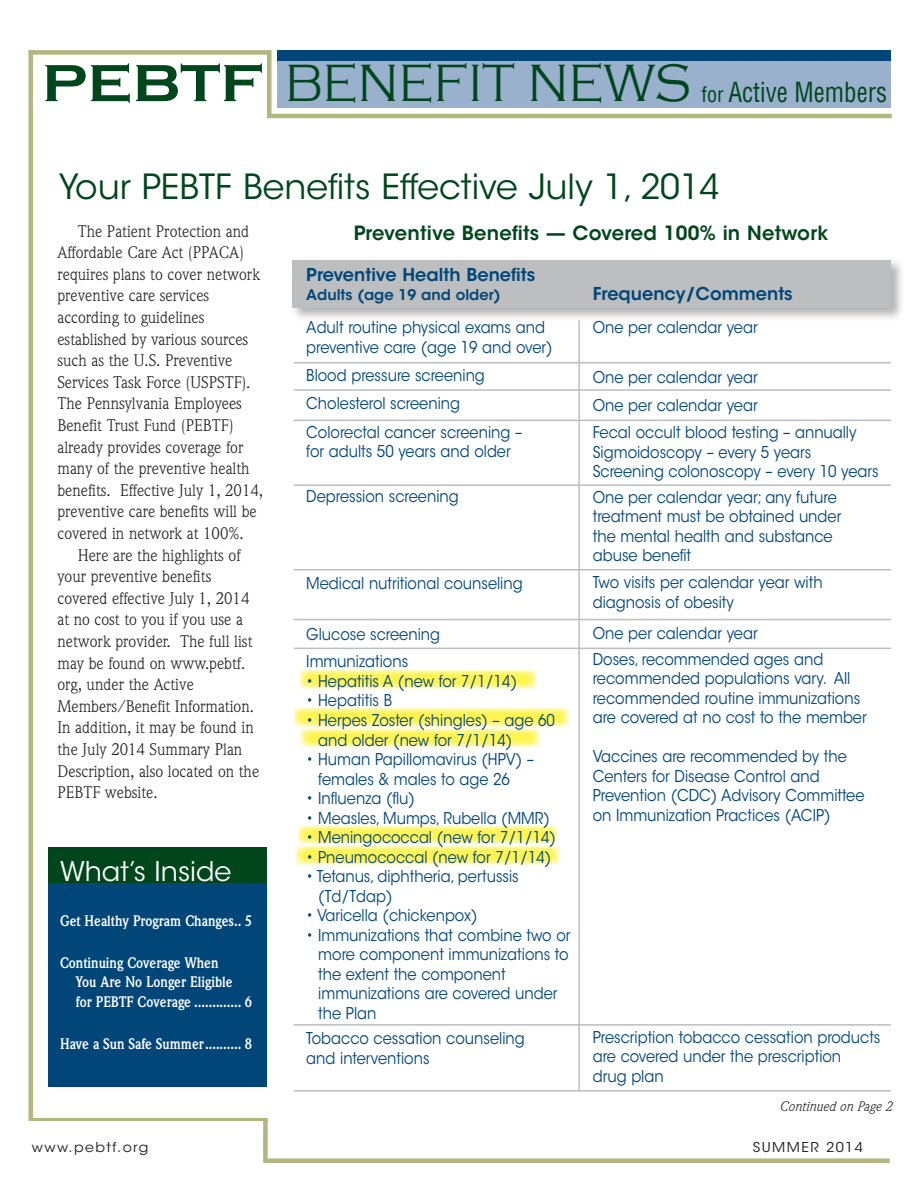
<style>
.page{position:relative;width:918px;height:1188px;background:#fff}
.page>*{position:absolute;margin:0;border:0;box-sizing:border-box;transform-origin:0 0}
.t1{font:300 54px "Copperplate Gothic";color:#00461c;scale:.9 1}
.t2{font:34.5px "ITC Avant Garde Std";color:#00461c}
.t3{font:condensed 27px "Helvetica LT Std";color:#00461c;scale:.92 1}
.t4{font:27px "ITC Avant Garde Std";color:#fff}
.t5{font:600 19.5px "ITC Avant Garde Std";letter-spacing:.01em;color:#00461c}
.t6{font:600 17.7px "ITC Avant Garde Std";color:#004678}
.t7{font:16.5px/21.6px "Weidemann Std";color:#231f20}
.t8{font:16.2px/19.5px "ITC Avant Garde Std";color:#004678;scale:.9 1}
.t9{font:700 15px/19.5px "Weidemann Std";color:#fff;scale:.87 1}
.t10{font:600 14.7px "ITC Avant Garde Std";color:#004678}
.t11{font:13.5px "ITC Avant Garde Std";letter-spacing:.1em;color:#231f20;scale:1.05 1}
.t12{font:italic 13.5px "Weidemann Std";color:#231f20}
.s1{font-weight:700}
.s2{font-size:21px}
</style>
<div class="page">
<div style="left:278px;top:50px;width:613px;height:17px;background:#004678"></div>
<div style="left:278px;top:61px;width:613px;height:47px;background:#9ab1ce"></div>
<div style="left:29px;top:50px;width:242px;height:5px;background:#b3b67d"></div>
<div style="left:28px;top:50px;width:5px;height:1072px;background:#b3b67d"></div>
<div style="left:267px;top:50px;width:5px;height:67px;background:#b3b67d"></div>
<hr style="left:267px;top:114px;width:625px;height:4px;background:#b3b67d">
<svg style="left:29px;top:1118px;width:239px;height:4px"></svg>
<div style="left:265px;top:1158px;width:625px;height:5px;background:#b3b67d"></div>
<div style="left:263px;top:1120px;width:5px;height:43px;background:#b3b67d"></div>
<div style="left:48px;top:867px;width:219px;height:220px;background:#004678"></div>
<div style="left:48px;top:847px;width:219px;height:36px;background:#00461c"></div>
<hr style="left:294px;top:1090px;width:597px;height:2px;background:#bcbec0">
<svg style="left:296px;top:846px;width:263px;height:18px;background:#fff674"></svg>
<svg style="left:298px;top:826px;width:260px;height:18px;background:#fff679"></svg>
<svg style="left:301px;top:729px;width:238px;height:18px;background:#fff679"></svg>
<svg style="left:300px;top:670px;width:236px;height:19px;background:#fff67a"></svg>
<svg style="left:294px;top:708px;width:275px;height:19px;background:#fff67a"></svg>
<div style="left:290px;top:258px;width:615px;height:64px;background:#231f20;opacity:.35"></div>
<div style="left:293px;top:260px;width:598px;height:48px;background:#bcbec0"></div>
<hr style="left:294px;top:362px;width:597px;height:2px;background:#bcbec0">
<hr style="left:294px;top:389px;width:597px;height:2px;background:#bcbec0">
<hr style="left:294px;top:420px;width:597px;height:1px;background:#bcbec0">
<hr style="left:294px;top:484px;width:597px;height:2px;background:#bcbec0">
<hr style="left:294px;top:569px;width:597px;height:2px;background:#bcbec0">
<hr style="left:294px;top:619px;width:597px;height:1px;background:#bcbec0">
<hr style="left:294px;top:648px;width:597px;height:1px;background:#bcbec0">
<hr style="left:294px;top:1024px;width:597px;height:2px;background:#bcbec0">
<hr style="left:578px;top:321px;width:2px;height:770px;background:#bcbec0">
<h1 class="t1" style="left:42px;top:54px;width:723px"><span class="s1">PEBTF</span> BENEFIT NEWS</h1>
<h3 class="t3" style="left:702px;top:75px;width:203px"><span class="s2">for</span> Active Members</h3>
<h2 class="t2" style="left:59px;top:165px;width:663px">Your PEBTF Benefits Effective July 1, 2014</h2>
<p class="t5" style="left:354px;top:220px;width:476px">Preventive Benefits — Covered 100% in Network</p>
<p class="t7" style="left:57px;top:220px;width:207px;text-indent:20px">The Patient Protection and<br>Affordable Care Act (PPACA) requires plans to cover network preventive care services according to guidelines established by various sources such as the U.S. Preventive<br>Services Task Force (USPSTF).<br>The Pennsylvania Employees<br>Benefit Trust Fund (PEBTF) already provides coverage for many of the preventive health benefits. Effective July 1, 2014, preventive care benefits will be covered in network at 100%.</p>
<p class="t7" style="left:57px;top:544px;width:203px;text-indent:20px">Here are the highlights of your preventive benefits covered effective July 1, 2014 at no cost to you if you use a network provider. The full list may be found on www.pebtf. org, under the Active<br>Members/Benefit Information.<br>In addition, it may be found in the July 2014 Summary Plan<br>Description, also located on the<br>PEBTF website.</p>
<p class="t6" style="left:306px;top:263px;width:231px">Preventive Health Benefits</p>
<p class="t10" style="left:306px;top:285px;width:196px">Adults (age 19 and older)</p>
<p class="t8" style="left:306px;top:318px;width:275px">Adult routine physical exams and preventive care (age 19 and over)</p>
<p class="t8" style="left:306px;top:361px;width:242px;line-height:28.5px">Blood pressure screening<br>Cholesterol screening<br>Colorectal cancer screening –</p>
<p class="t8" style="left:306px;top:442px;width:229px">for adults 50 years and older</p>
<p class="t8" style="left:306px;top:487px;width:171px">Depression screening</p>
<p class="t6" style="left:593px;top:282px;width:201px">Frequency/Comments</p>
<p class="t8" style="left:593px;top:318px;width:185px">One per calendar year</p>
<p class="t8" style="left:593px;top:363px;width:185px;line-height:28.5px">One per calendar year<br>One per calendar year</p>
<p class="t8" style="left:593px;top:423px;width:319px">Fecal occult blood testing – annually<br>Sigmoidoscopy – every 5 years<br>Screening colonoscopy – every 10 years</p>
<p class="t8" style="left:593px;top:487px;width:278px">One per calendar year; any future treatment must be obtained under the mental health and substance abuse benefit</p>
<p class="t8" style="left:593px;top:573px;width:257px">Two visits per calendar year with diagnosis of obesity</p>
<p class="t8" style="left:593px;top:621px;width:258px;line-height:25.5px">One per calendar year<br>Doses, recommended ages and</p>
<p class="t8" style="left:593px;top:669px;width:306px">recommended populations vary. All recommended routine immunizations are covered at no cost to the member</p>
<p class="t8" style="left:593px;top:747px;width:303px">Vaccines are recommended by the Centers for Disease Control and Prevention (CDC) Advisory Committee on Immunization Practices (ACIP)</p>
<p class="t8" style="left:306px;top:574px;width:242px">Medical nutritional counseling</p>
<p class="t8" style="left:306px;top:621px;width:150px;line-height:27px">Glucose screening<br>Immunizations</p>
<p class="t8" style="left:306px;top:672px;width:236px">• Hepatitis A (new for 7/1/14)</p>
<p class="t8" style="left:306px;top:691px;width:97px">• Hepatitis B</p>
<p class="t8" style="left:318px;top:711px;width:264px;text-indent:-12px">• Herpes Zoster (shingles) – age 60 and older (new for 7/1/14)</p>
<p class="t8" style="left:318px;top:750px;width:241px;text-indent:-12px">• Human Papillomavirus (HPV) – females &amp; males to age 26</p>
<p class="t8" style="left:306px;top:789px;width:122px">• Influenza (flu)</p>
<p class="t8" style="left:306px;top:808px;width:272px">• Measles, Mumps, Rubella (MMR)</p>
<p class="t8" style="left:306px;top:828px;width:279px">• Meningococcal (new for 7/1/14)</p>
<p class="t8" style="left:306px;top:847px;width:274px">• Pneumococcal (new for 7/1/14)</p>
<p class="t8" style="left:318px;top:867px;width:224px;text-indent:-12px">• Tetanus, diphtheria, pertussis (Td/Tdap)</p>
<p class="t8" style="left:306px;top:906px;width:192px">• Varicella (chickenpox)</p>
<p class="t8" style="left:318px;top:925px;width:282px;text-indent:-12px">• Immunizations that combine two or more component immunizations to the extent the component immunizations are covered under the Plan</p>
<p class="t8" style="left:306px;top:1029px;width:244px">Tobacco cessation counseling and interventions</p>
<h3 class="t4" style="left:60px;top:855px;width:173px">What’s Inside</h3>
<p class="t9" style="left:60px;top:911px;width:222px">Get Healthy Program Changes.. 5</p>
<p class="t9" style="left:76px;top:953px;width:204px;text-indent:-16px">Continuing Coverage When<br>You Are No Longer Eligible for PEBTF Coverage ............. 6</p>
<p class="t9" style="left:60px;top:1034px;width:222px">Have a Sun Safe Summer.......... 8</p>
<p class="t8" style="left:593px;top:1027px;width:321px">Prescription tobacco cessation products are covered under the prescription<br>drug plan</p>
<p class="t12" style="left:779px;top:1099px;width:114px">Continued on Page 2</p>
<p class="t11" style="left:32px;top:1139px;width:112px">www.pebtf.org</p>
<p class="t11" style="left:753px;top:1139px;width:106px">SUMMER 2014</p>
</div>
